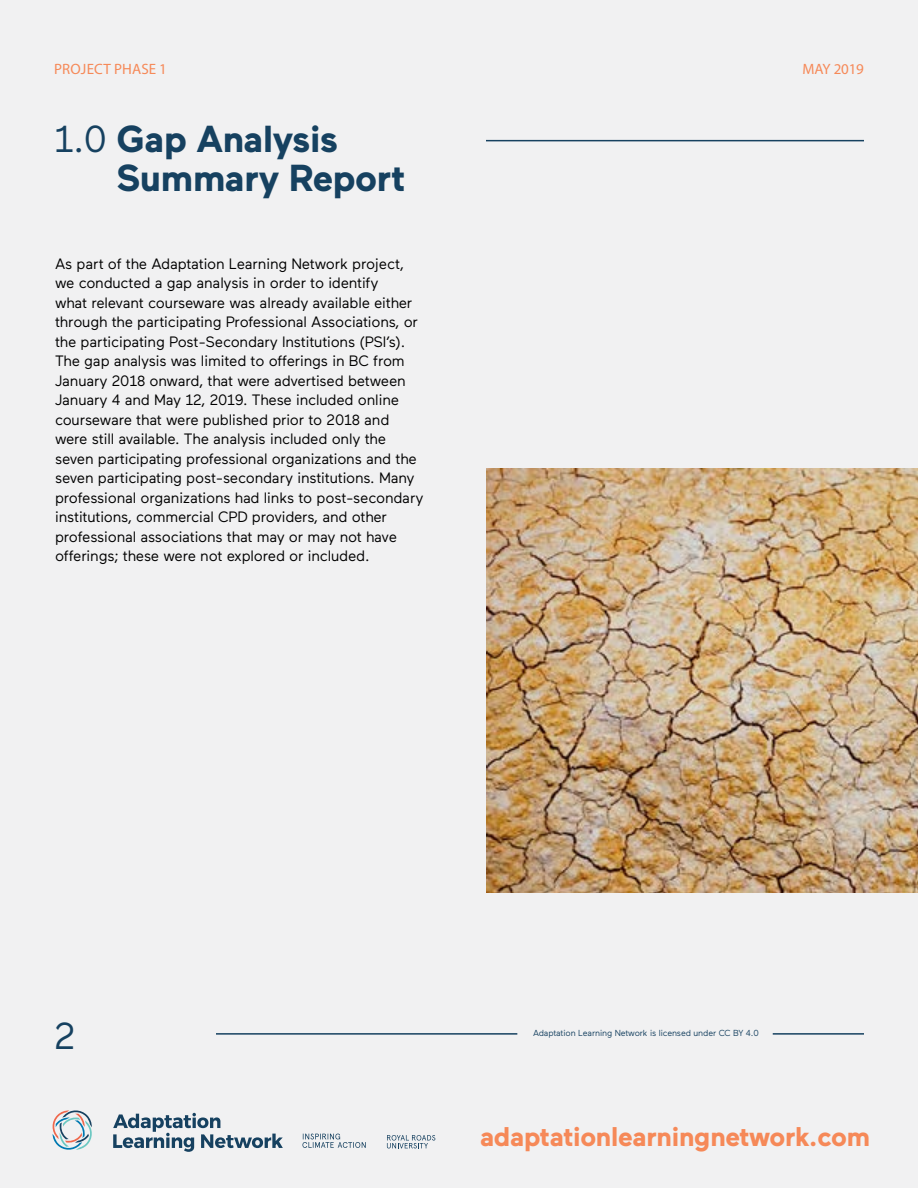
<style>
.page{position:relative;width:918px;height:1188px;background:#f1f1f2}
.page>*{position:absolute;margin:0;border:0;box-sizing:border-box;transform-origin:0 0}
.t1{font:700 37.5px/39px "Maax";letter-spacing:-.015em;color:#164160}
.t2{font:37.5px "Maax";color:#164160}
.t3{font:700 27px "Maax";letter-spacing:-.015em;color:#f68958}
.t4{font:15px/19.5px "Maax";letter-spacing:-.015em;color:#000}
.t5{font:15px "Myriad Pro";letter-spacing:.01em;color:#f68958}
.t6{font:8.7px "Maax";letter-spacing:-.015em;color:#164160}
.s1{font-weight:400}
</style>
<div class="page">
<svg style="left:52px;top:1110px;width:40px;height:40px"></svg>
<svg style="left:113px;top:1113px;width:170px;height:39px"></svg>
<svg style="left:302px;top:1134px;width:64px;height:14px"></svg>
<svg style="left:387px;top:1135px;width:48px;height:13px"></svg>
<hr style="left:216px;top:1033px;width:301px;height:2px;background:#164160">
<hr style="left:773px;top:1033px;width:91px;height:2px;background:#164160">
<hr style="left:486px;top:140px;width:378px;height:1px;background:#164160">
<img style="left:486px;top:468px;width:432px;height:424px">
<p class="t5" style="left:54px;top:59px;width:114px">PROJECT PHASE 1</p>
<p class="t5" style="left:802px;top:59px;width:63px">MAY 2019</p>
<h1 class="t1" style="left:116px;top:119px;width:290px;text-indent:-62px"><span class="s1">1.0</span> Gap Analysis<br>Summary Report</h1>
<p class="t4" style="left:55px;top:254px;width:370px">As part of the Adaptation Learning Network project, we conducted a gap analysis in order to identify<br>what relevant courseware was already available either through the participating Professional Associations, or the participating Post-Secondary Institutions (PSI’s).<br>The gap analysis was limited to offerings in BC from January 2018 onward, that were advertised between January 4 and May 12, 2019. These included online courseware that were published prior to 2018 and were still available. The analysis included only the seven participating professional organizations and the seven participating post-secondary institutions. Many professional organizations had links to post-secondary institutions, commercial CPD providers, and other professional associations that may or may not have offerings; these were not explored or included.</p>
<h1 class="t2" style="left:54px;top:1015px;width:23px">2</h1>
<p class="t6" style="left:533px;top:1029px;width:227px">Adaptation Learning Network is licensed under CC BY 4.0</p>
<h2 class="t3" style="left:480px;top:1122px;width:391px">adaptationlearningnetwork.com</h2>
</div>
